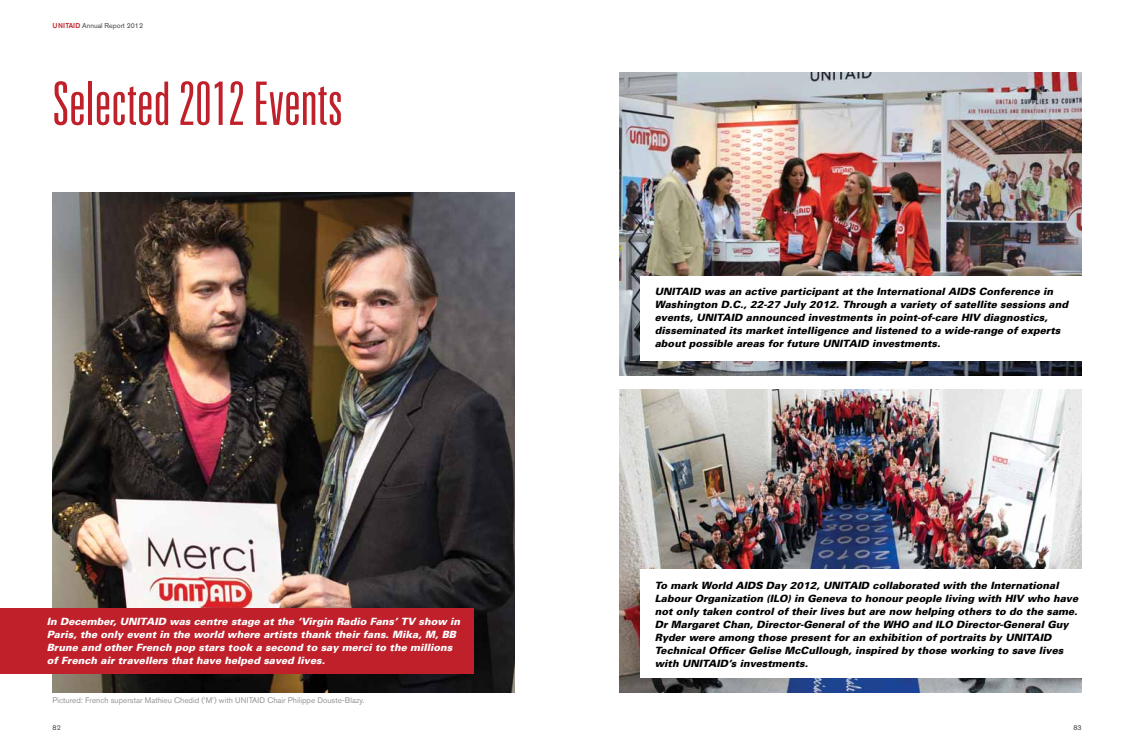
<style>
.page{position:relative;width:1134px;height:752px;background:#fff}
.page>*{position:absolute;margin:0;border:0;box-sizing:border-box;transform-origin:0 0}
.t1{font:300 ultra-condensed 60px "Univers";color:#bf202a}
.t2{font:italic 900 10px/13px "Univers";color:#000}
.t3{font:italic 900 10px/13px "Univers";color:#fff}
.t4{font:8px "Akzidenz Grotesk BQ";color:#939598}
.t5{font:7px "Akzidenz Grotesk BQ";color:#414042}
.s1{font-weight:500;color:#bf202a}
</style>
<div class="page">
<img style="left:53px;top:192px;width:461px;height:500px">
<img style="left:619px;top:72px;width:463px;height:303px">
<img style="left:619px;top:389px;width:463px;height:303px">
<div style="left:641px;top:569px;width:493px;height:108px;background:#fff"></div>
<div style="left:0;top:608px;width:473px;height:66px;background:#bf202a"></div>
<div style="left:641px;top:276px;width:493px;height:85px;background:#fff"></div>
<p class="t5" style="left:53px;top:21px;width:92px"><span class="s1">UNITAID</span> Annual Report 2012</p>
<h1 class="t1" style="left:52px;top:72px;width:292px">Selected 2012 Events</h1>
<p class="t3" style="left:47px;top:614px;width:415px">In December, UNITAID was centre stage at the ‘Virgin Radio Fans’ TV show in Paris, the only event in the world where artists thank their fans. Mika, M, BB Brune and other French pop stars took a second to say merci to the millions of French air travellers that have helped saved lives.</p>
<p class="t4" style="left:52px;top:695px;width:313px">Pictured: French superstar Mathieu Chedid (‘M’) with UNITAID Chair Philippe Douste-Blazy.</p>
<p class="t5" style="left:53px;top:723px;width:10px">82</p>
<p class="t2" style="left:655px;top:284px;width:416px">UNITAID was an active participant at the International AIDS Conference in Washington D.C., 22-27 July 2012. Through a variety of satellite sessions and events, UNITAID announced investments in point-of-care HIV diagnostics, disseminated its market intelligence and listened to a wide‑range of experts about possible areas for future UNITAID investments.</p>
<p class="t2" style="left:655px;top:578px;width:425px">To mark World AIDS Day 2012, UNITAID collaborated with the International Labour Organization (ILO) in Geneva to honour people living with HIV who have not only taken control of their lives but are now helping others to do the same.<br>Dr Margaret Chan, Director-General of the WHO and ILO Director-General Guy Ryder were among those present for an exhibition of portraits by UNITAID Technical Officer Gelise McCullough, inspired by those working to save lives with UNITAID’s investments.</p>
<p class="t5" style="left:1073px;top:723px;width:10px">83</p>
</div>
